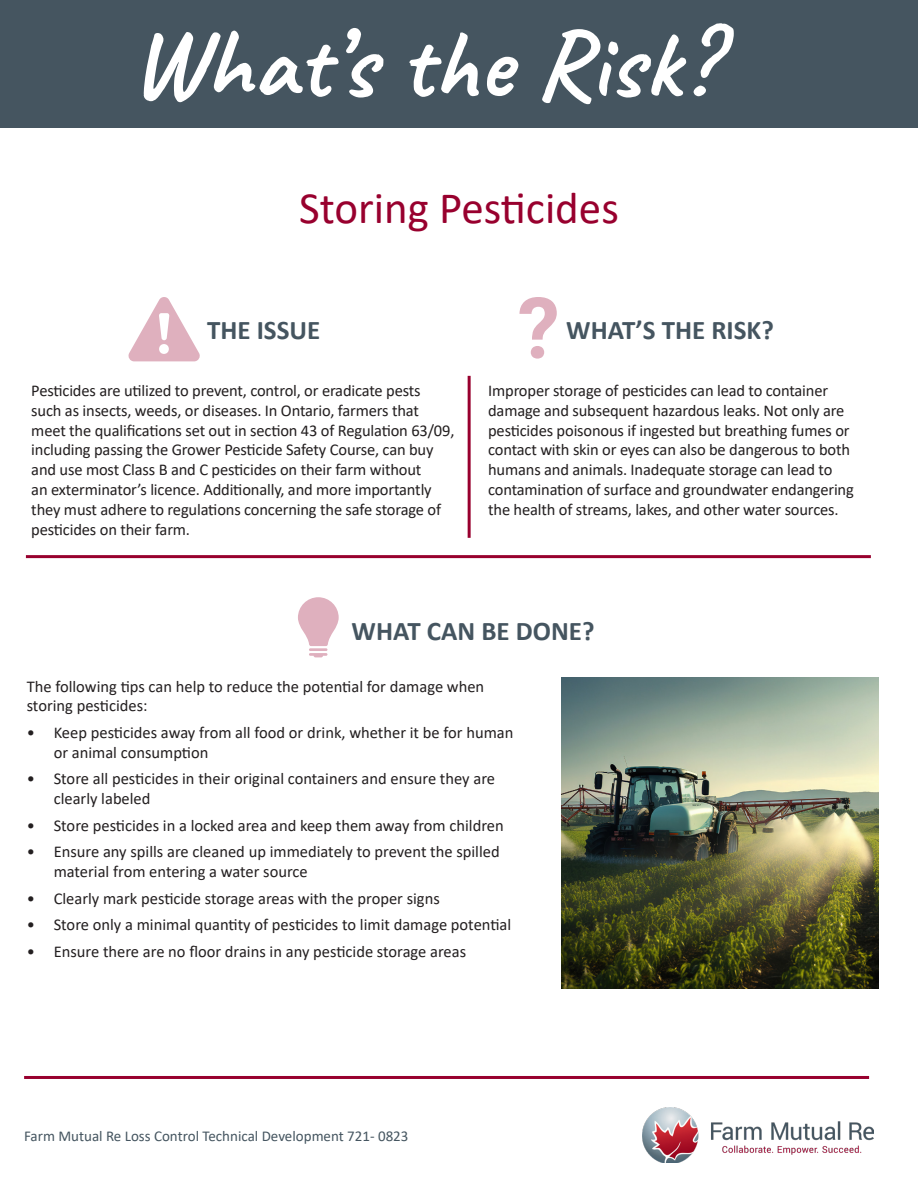
<style>
.page{position:relative;width:918px;height:1188px;background:#fff}
.page>*{position:absolute;margin:0;border:0;box-sizing:border-box;transform-origin:0 0}
.t1{font:700 99px "Caveat";color:#fff}
.t2{font:45px "Calibri";color:#98002e}
.t3{font:700 27px "Calibri";color:#455560}
.Body_Text{font:16.5px/19.8px "Calibri";letter-spacing:-.01em;color:#231f20}
.Bullet{font:16.5px/19.8px "Calibri";color:#231f20}
.t4{font:15px "Calibri";color:#455560}
</style>
<div class="page">
<div style="left:0;top:0;width:918px;height:127px;background:#455560"></div>
<img style="left:643px;top:1107px;width:231px;height:56px">
<svg style="left:298px;top:597px;width:41px;height:49px"></svg>
<hr style="left:309px;top:648px;width:18px;height:3px;background:#dfb0be">
<svg style="left:309px;top:653px;width:18px;height:4px"></svg>
<svg style="left:129px;top:297px;width:71px;height:64px"></svg>
<svg style="left:519px;top:297px;width:38px;height:62px"></svg>
<hr style="left:26px;top:555px;width:845px;height:3px;background:#98002e">
<hr style="left:24px;top:1076px;width:845px;height:3px;background:#98002e">
<hr style="left:468px;top:376px;width:3px;height:162px;background:#98002e">
<img style="left:562px;top:677px;width:317px;height:311px">
<p class="t1" style="left:131px;top:0;width:587px">What’s the Risk?</p>
<p class="t2" style="left:299px;top:176px;width:321px">Storing Pesticides</p>
<p class="t3" style="left:207px;top:311px;width:115px">THE ISSUE</p>
<p class="t3" style="left:566px;top:311px;width:209px">WHAT’S THE RISK?</p>
<p class="Body_Text" style="left:31px;top:380px;width:425px">Pesticides are utilized to prevent, control, or eradicate pests such as insects, weeds, or diseases. In Ontario, farmers that meet the qualifications set out in section 43 of Regulation 63/09, including passing the Grower Pesticide Safety Course, can buy and use most Class B and C pesticides on their farm without<br>an exterminator’s licence. Additionally, and more importantly they must adhere to regulations concerning the safe storage of pesticides on their farm.</p>
<p class="Body_Text" style="left:488px;top:380px;width:367px">Improper storage of pesticides can lead to container damage and subsequent hazardous leaks. Not only are pesticides poisonous if ingested but breathing fumes or contact with skin or eyes can also be dangerous to both humans and animals. Inadequate storage can lead to contamination of surface and groundwater endangering the health of streams, lakes, and other water sources.</p>
<p class="t3" style="left:352px;top:612px;width:244px">WHAT CAN BE DONE?</p>
<p class="Bullet" style="left:27px;top:676px;width:459px">The following tips can help to reduce the potential for damage when storing pesticides:</p>
<p class="Body_Text" style="left:54px;top:722px;width:461px;text-indent:-27px">• Keep pesticides away from all food or drink, whether it be for human or animal consumption</p>
<p class="Body_Text" style="left:54px;top:769px;width:443px;text-indent:-27px">• Store all pesticides in their original containers and ensure they are clearly labeled</p>
<p class="Body_Text" style="left:27px;top:815px;width:479px">• Store pesticides in a locked area and keep them away from children</p>
<p class="Body_Text" style="left:54px;top:842px;width:448px;text-indent:-27px">• Ensure any spills are cleaned up immediately to prevent the spilled material from entering a water source</p>
<p class="Body_Text" style="left:27px;top:888px;width:415px">• Clearly mark pesticide storage areas with the proper signs</p>
<p class="Body_Text" style="left:27px;top:914px;width:486px">• Store only a minimal quantity of pesticides to limit damage potential</p>
<p class="Body_Text" style="left:27px;top:941px;width:441px">• Ensure there are no floor drains in any pesticide storage areas</p>
<p class="t4" style="left:24px;top:1125px;width:386px">Farm Mutual Re Loss Control Technical Development 721- 0823</p>
</div>
